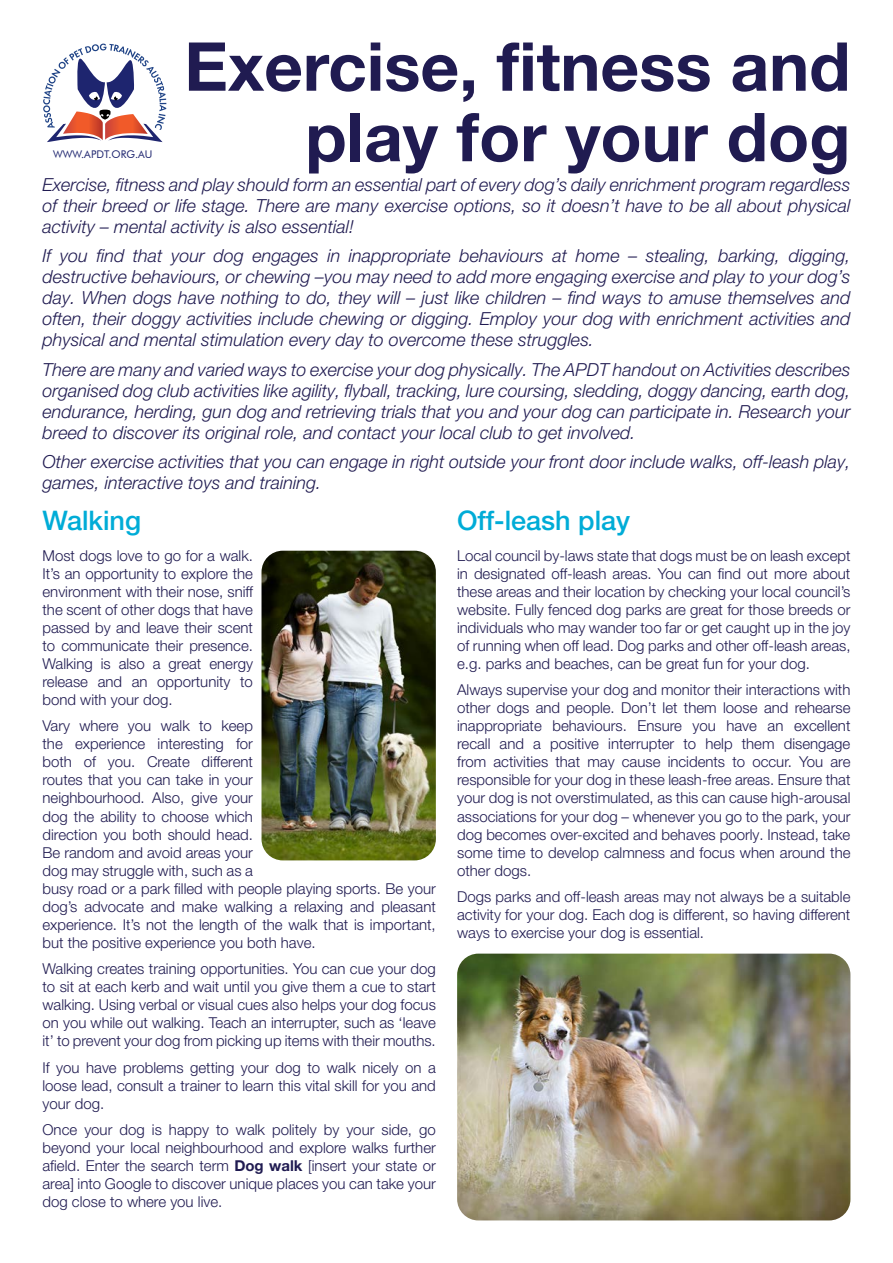
<style>
.page{position:relative;width:893px;height:1263px;background:#fff}
.page>*{position:absolute;margin:0;border:0;box-sizing:border-box;transform-origin:0 0}
.t1{font:700 67.5px/70.5px "Helvetica Neue LT Pro";color:#201b51;text-align:right}
.Heading_2{font:500 27px "Helvetica Neue LT Pro";color:#00acd7}
.Description{font:italic 300 18px/21px "Helvetica Neue LT Pro";color:#201b51;text-align:justify}
.Body_Text{font:300 15px/18px "Helvetica Neue LT Pro";color:#201b51;text-align:justify}
.t2{font:10.65px "Futura BT";letter-spacing:.01em;color:#1e256f}
.s1{font-weight:700}
</style>
<div class="page">
<svg style="left:43px;top:44px;width:123px;height:98px"></svg>
<img style="left:261px;top:551px;width:175px;height:309px">
<img style="left:457px;top:954px;width:393px;height:266px">
<p class="t1" style="left:184px;top:30px;width:668px">Exercise, fitness and play for your dog</p>
<p class="Description" style="left:43px;top:174px;width:809px">Exercise, fitness and play should form an essential part of every dog’s daily enrichment program regardless of their breed or life stage. There are many exercise options, so it doesn’t have to be all about physical activity – mental activity is also essential!</p>
<p class="Description" style="left:43px;top:245px;width:809px">If you find that your dog engages in inappropriate behaviours at home – stealing, barking, digging, destructive behaviours, or chewing –you may need to add more engaging exercise and play to your dog’s day. When dogs have nothing to do, they will – just like children – find ways to amuse themselves and often, their doggy activities include chewing or digging. Employ your dog with enrichment activities and physical and mental stimulation every day to overcome these struggles.</p>
<p class="Description" style="left:43px;top:359px;width:809px">There are many and varied ways to exercise your dog physically. The APDT handout on Activities describes organised dog club activities like agility, flyball, tracking, lure coursing, sledding, doggy dancing, earth dog, endurance, herding, gun dog and retrieving trials that you and your dog can participate in. Research your breed to discover its original role, and contact your local club to get involved.</p>
<p class="Description" style="left:43px;top:451px;width:809px">Other exercise activities that you can engage in right outside your front door include walks, off-leash play, games, interactive toys and training.</p>
<p class="Heading_2" style="left:43px;top:504px;width:100px">Walking</p>
<p class="Body_Text" style="left:43px;top:546px;width:212px">Most dogs love to go for a walk.<br>It’s an opportunity to explore the environment with their nose, sniff the scent of other dogs that have passed by and leave their scent to communicate their presence.<br>Walking is also a great energy release and an opportunity to bond with your dog.</p>
<p class="Body_Text" style="left:43px;top:717px;width:395px;text-align:left">Vary where you walk to keep<br>the experience interesting for<br>both of you. Create different<br>routes that you can take in your<br>neighbourhood. Also, give your<br>dog the ability to choose which<br>direction you both should head.<br>Be random and avoid areas your<br>dog may struggle with, such as a<br>busy road or a park filled with people playing sports. Be your dog’s advocate and make walking a relaxing and pleasant experience. It’s not the length of the walk that is important, but the positive experience you both have.</p>
<p class="Body_Text" style="left:43px;top:959px;width:395px">Walking creates training opportunities. You can cue your dog to sit at each kerb and wait until you give them a cue to start walking. Using verbal or visual cues also helps your dog focus on you while out walking. Teach an interrupter, such as ‘leave it’ to prevent your dog from picking up items with their mouths.</p>
<p class="Body_Text" style="left:43px;top:1058px;width:395px">If you have problems getting your dog to walk nicely on a loose lead, consult a trainer to learn this vital skill for you and your dog.</p>
<p class="Body_Text" style="left:43px;top:1120px;width:395px">Once your dog is happy to walk politely by your side, go beyond your local neighbourhood and explore walks further afield. Enter the search term <span class="s1">Dog walk</span> [insert your state or area] into Google to discover unique places you can take your dog close to where you live.</p>
<p class="t2" style="left:53px;top:148px;width:101px">WWW.APDT.ORG.AU</p>
<p class="Heading_2" style="left:457px;top:504px;width:175px">Off-leash play</p>
<p class="Body_Text" style="left:457px;top:546px;width:395px">Local council by-laws state that dogs must be on leash except in designated off-leash areas. You can find out more about these areas and their location by checking your local council’s website. Fully fenced dog parks are great for those breeds or individuals who may wander too far or get caught up in the joy of running when off lead. Dog parks and other off-leash areas, e.g. parks and beaches, can be great fun for your dog.</p>
<p class="Body_Text" style="left:457px;top:681px;width:395px">Always supervise your dog and monitor their interactions with other dogs and people. Don’t let them loose and rehearse inappropriate behaviours. Ensure you have an excellent recall and a positive interrupter to help them disengage from activities that may cause incidents to occur. You are responsible for your dog in these leash-free areas. Ensure that your dog is not overstimulated, as this can cause high-arousal associations for your dog – whenever you go to the park, your dog becomes over-excited and behaves poorly. Instead, take some time to develop calmness and focus when around the other dogs.</p>
<p class="Body_Text" style="left:457px;top:887px;width:395px">Dogs parks and off-leash areas may not always be a suitable activity for your dog. Each dog is different, so having different ways to exercise your dog is essential.</p>
</div>
